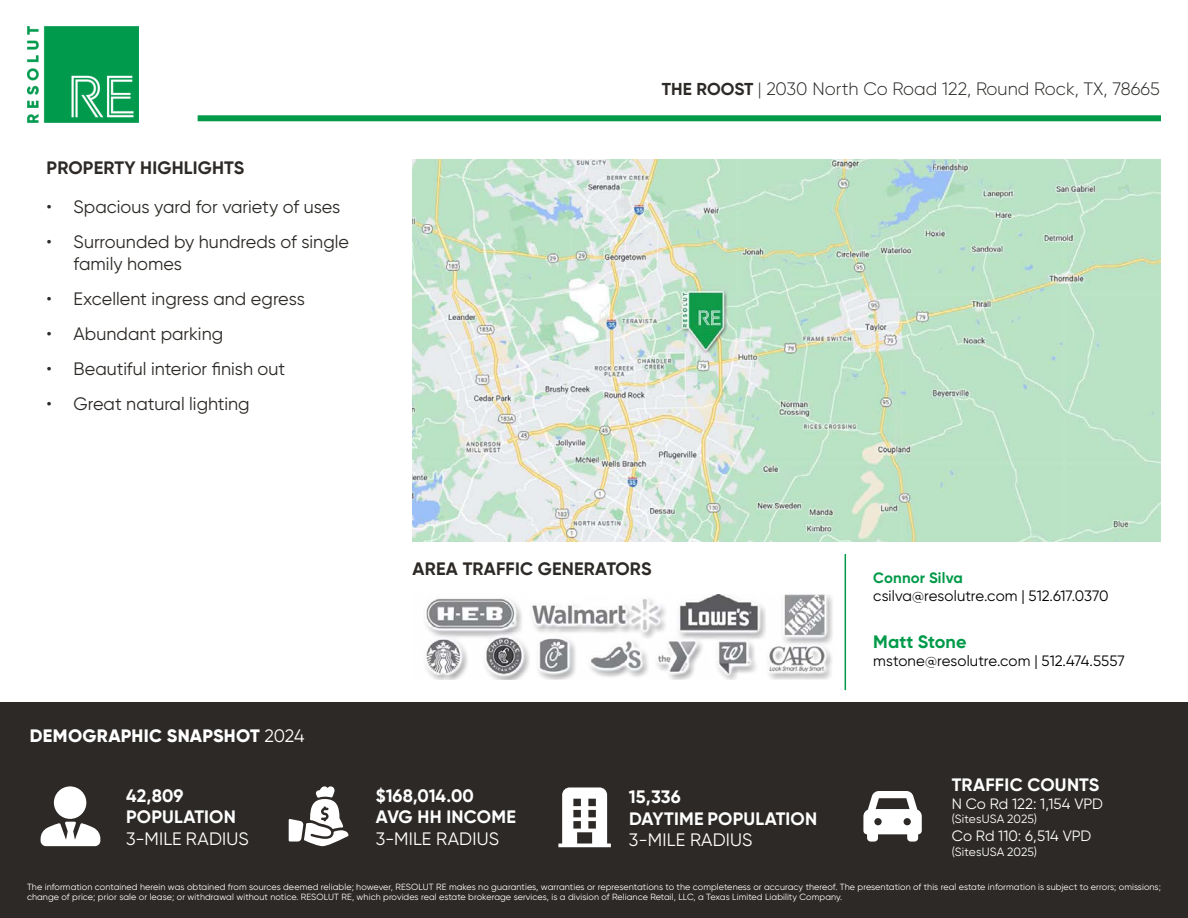
<style>
.page{position:relative;width:1188px;height:918px;background:#fff}
.page>*{position:absolute;margin:0;border:0;box-sizing:border-box;transform-origin:0 0}
.t1{font:18px/21.6px "Gilroy";color:#2c2926}
.t2{font:700 18px/21.6px "Gilroy";letter-spacing:.01em;color:#fff}
.t3{font:300 18px "Gilroy";color:#2c2926}
.t4{font:700 18px "Gilroy";letter-spacing:.01em;color:#2c2926}
.t5{font:18px "Gilroy";letter-spacing:.01em;color:#fff}
.t6{font:800 18px "Gilroy";letter-spacing:.015em;color:#fff}
.t7{font:700 18px "Gilroy";letter-spacing:.005em;color:#019a49}
.t8{font:15px "Gilroy";letter-spacing:.005em;color:#000}
.t9{font:15px "Gilroy";letter-spacing:.005em;color:#fff}
.t10{font:700 15px "Gilroy";letter-spacing:.01em;color:#019a49}
.t11{font:12px "Gilroy";letter-spacing:.01em;color:#fff}
.t12{font:9px/10.5px "Gilroy";letter-spacing:.01em;color:#fff}
.s1{font-weight:700;font-size:17.25px}
.s2{font-size:17.25px}
.s3{font-weight:400}
</style>
<div class="page">
<img style="left:413px;top:160px;width:748px;height:382px">
<img style="left:425px;top:594px;width:408px;height:86px">
<hr style="left:845px;top:554px;width:1px;height:136px;background:#019a49">
<div style="left:0;top:702px;width:1188px;height:216px;background:#2c2926"></div>
<img style="left:27px;top:27px;width:112px;height:95px">
<div style="left:54px;top:786px;width:32px;height:33px;background:#fff;border-radius:50%"></div>
<svg style="left:41px;top:822px;width:59px;height:24px"></svg>
<svg style="left:289px;top:786px;width:59px;height:60px"></svg>
<svg style="left:863px;top:791px;width:59px;height:51px"></svg>
<svg style="left:558px;top:787px;width:53px;height:60px"></svg>
<div style="left:198px;top:115px;width:963px;height:6px;background:#019a49"></div>
<h1 class="t4" style="left:47px;top:156px;width:199px">PROPERTY HIGHLIGHTS</h1>
<h1 class="t1" style="left:47px;top:196px;width:295px">• Spacious yard for variety of uses</h1>
<h1 class="t1" style="left:74px;top:231px;width:277px;text-indent:-27px">• Surrounded by hundreds of single family homes</h1>
<h1 class="t1" style="left:47px;top:288px;width:260px">• Excellent ingress and egress</h1>
<h1 class="t1" style="left:47px;top:323px;width:178px">• Abundant parking</h1>
<h1 class="t1" style="left:47px;top:358px;width:240px">• Beautiful interior finish out</h1>
<h1 class="t1" style="left:47px;top:393px;width:205px">• Great natural lighting</h1>
<h1 class="t3" style="left:662px;top:78px;width:500px"><span class="s1">THE ROOST</span> <span class="s2">|</span> 2030 North Co Road 122, Round Rock, TX, 78665</h1>
<h1 class="t6" style="left:30px;top:724px;width:276px">DEMOGRAPHIC SNAPSHOT <span class="s3">2024</span></h1>
<h1 class="t2" style="left:126px;top:785px;width:111px">42,809<br>POPULATION</h1>
<h1 class="t5" style="left:126px;top:828px;width:124px">3-MILE RADIUS</h1>
<h1 class="t4" style="left:413px;top:558px;width:240px">AREA TRAFFIC GENERATORS</h1>
<h1 class="t2" style="left:376px;top:785px;width:142px">$168,014.00<br>AVG HH INCOME</h1>
<h1 class="t5" style="left:376px;top:828px;width:125px">3-MILE RADIUS</h1>
<h1 class="t2" style="left:629px;top:786px;width:190px">15,336<br>DAYTIME POPULATION</h1>
<h1 class="t5" style="left:629px;top:829px;width:125px">3-MILE RADIUS</h1>
<h2 class="t10" style="left:873px;top:569px;width:91px">Connor Silva</h2>
<h2 class="t8" style="left:873px;top:587px;width:237px">csilva@resolutre.com | 512.617.0370</h2>
<h1 class="t7" style="left:873px;top:630px;width:95px">Matt Stone</h1>
<h2 class="t8" style="left:873px;top:651px;width:253px">mstone@resolutre.com | 512.474.5557</h2>
<h1 class="t2" style="left:952px;top:774px;width:149px">TRAFFIC COUNTS</h1>
<h2 class="t9" style="left:952px;top:795px;width:153px">N Co Rd 122: 1,154 VPD</h2>
<h3 class="t11" style="left:952px;top:812px;width:87px">(SitesUSA 2025)</h3>
<h2 class="t9" style="left:952px;top:827px;width:141px">Co Rd 110: 6,514 VPD</h2>
<h3 class="t11" style="left:952px;top:844px;width:87px">(SitesUSA 2025)</h3>
<p class="t12" style="left:27px;top:881px;width:1135px">The information contained herein was obtained from sources deemed reliable; however, RESOLUT RE makes no guaranties, warranties or representations to the completeness or accuracy thereof. The presentation of this real estate information is subject to errors; omissions; change of price; prior sale or lease; or withdrawal without notice. RESOLUT RE, which provides real estate brokerage services, is a division of Reliance Retail, LLC, a Texas Limited Liability Company.</p>
</div>
